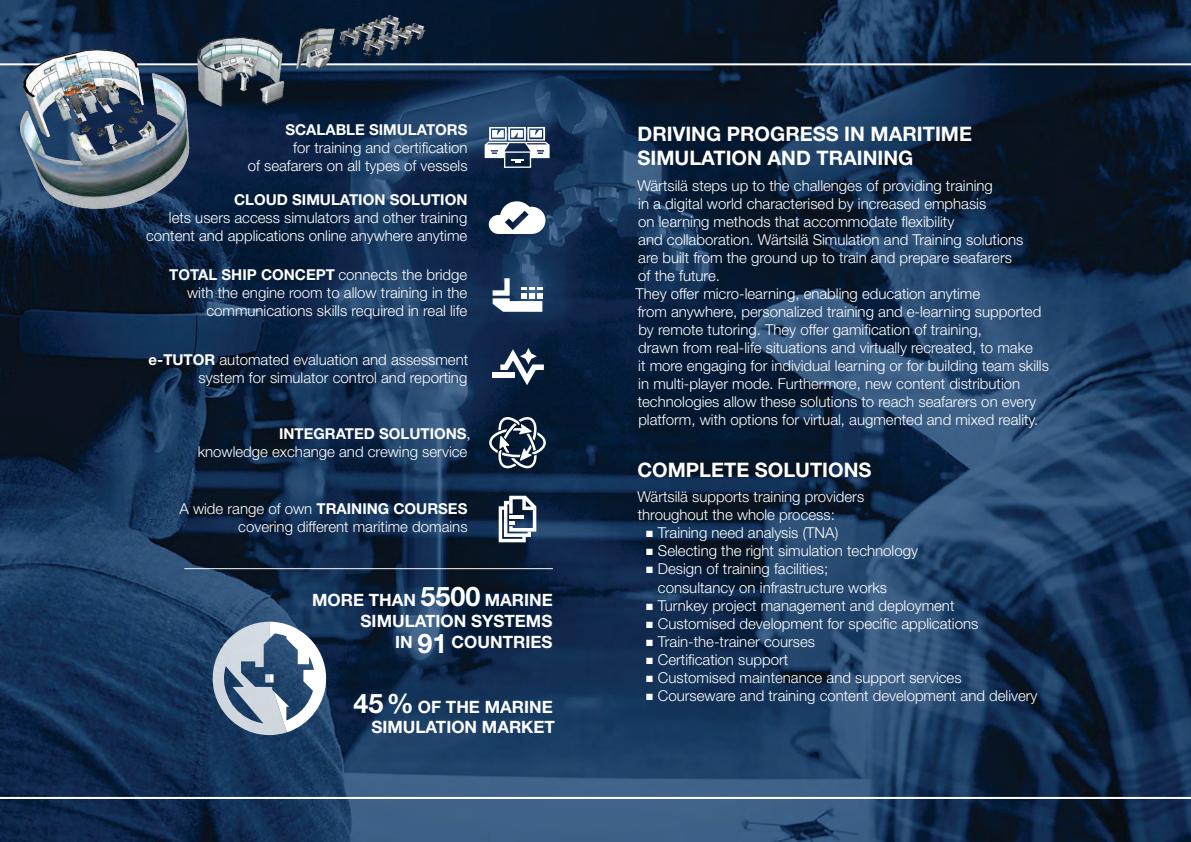
<style>
.page{position:relative;width:1191px;height:842px;background:#fff}
.page>*{position:absolute;margin:0;border:0;box-sizing:border-box;transform-origin:0 0}
.t1{font:700 20px/24px "Helvetica Neue LT Std";color:#fff}
.t2{font:700 17px/21px "Helvetica Neue LT Std";color:#fff;text-align:right}
.t3{font:300 15px/18px "Helvetica Neue LT Std";color:#fff;text-align:right}
.t4{font:700 15px "Helvetica Neue LT Std";color:#fff}
.s1{font-weight:700}
.s2{font-family:"Minion Pro";font-weight:400}
.s3{font-size:27px}
.s4{font-family:"Arial Narrow";font-weight:400;font-size:13.5px}
</style>
<div class="page">
<img style="left:0;top:0;width:1191px;height:842px">
<hr style="left:0;top:63px;width:1191px;height:2px;background:#fff">
<img style="left:1px;top:0;width:438px;height:242px">
<hr style="left:0;top:797px;width:1191px;height:2px;background:#fff">
<hr style="left:184px;top:568px;width:369px;height:1px;background:#fff">
<svg style="left:489px;top:416px;width:57px;height:54px"></svg>
<svg style="left:499px;top:496px;width:37px;height:46px"></svg>
<svg style="left:489px;top:199px;width:57px;height:35px"></svg>
<svg style="left:484px;top:127px;width:65px;height:41px"></svg>
<svg style="left:213px;top:622px;width:113px;height:113px"></svg>
<svg style="left:492px;top:278px;width:50px;height:34px"></svg>
<svg style="left:500px;top:348px;width:44px;height:37px"></svg>
<div style="left:492px;top:373px;width:22px;height:5px;background:#fff"></div>
<p class="t4" style="left:285px;top:121px;width:183px">SCALABLE SIMULATORS</p>
<p class="t3" style="left:248px;top:139px;width:221px">for training and certification<br>of seafarers on all types of vessels</p>
<p class="t4" style="left:234px;top:190px;width:235px">CLOUD SIMULATION SOLUTION</p>
<p class="t3" style="left:146px;top:208px;width:323px">lets users access simulators and other training content and applications online anywhere anytime</p>
<p class="t3" style="left:169px;top:265px;width:299px"><span class="s1">TOTAL SHIP CONCEPT</span> connects the bridge with the engine room to allow training in the communications skills required in real life</p>
<p class="t3" style="left:149px;top:350px;width:321px"><span class="s1">e-TUTOR</span> automated evaluation and assessment system for simulator control and reporting</p>
<p class="t3" style="left:198px;top:424px;width:274px"><span class="s1">INTEGRATED SOLUTIONS</span><span class="s2">,<br></span>knowledge exchange and crewing service</p>
<p class="t3" style="left:179px;top:500px;width:289px">A wide range of own <span class="s1">TRAINING COURSES </span>covering different maritime domains</p>
<p class="t2" style="left:312px;top:589px;width:242px">MORE THAN <span class="s3">5500</span> MARINE<br>SIMULATION SYSTEMS<br>IN <span class="s3">91</span> COUNTRIES</p>
<p class="t2" style="left:353px;top:696px;width:203px;line-height:20.4px"><span class="s3">45%</span> OF THE MARINE<br>SIMULATION MARKET</p>
<h1 class="t1" style="left:637px;top:122px;width:336px">DRIVING PROGRESS IN MARITIME<br>SIMULATION AND TRAINING</h1>
<p class="t3" style="left:635px;top:177px;width:415px;text-align:left">Wärtsilä steps up to the challenges of providing training<br>in a digital world characterised by increased emphasis<br>on learning methods that accommodate flexibility<br>and collaboration. Wärtsilä Simulation and Training solutions<br>are built from the ground up to train and prepare seafarers<br>of the future.<br>They offer micro-learning, enabling education anytime<br>from anywhere, personalized training and e-learning supported by remote tutoring. They offer gamification of training,<br>drawn from real-life situations and virtually recreated, to make<br>it more engaging for individual learning or for building team skills in multi-player mode. Furthermore, new content distribution technologies allow these solutions to reach seafarers on every platform, with options for virtual, augmented and mixed reality.</p>
<h1 class="t1" style="left:637px;top:457px;width:236px">COMPLETE SOLUTIONS</h1>
<p class="t3" style="left:637px;top:488px;width:228px;text-align:left">Wärtsilä supports training providers throughout the whole process:</p>
<p class="t3" style="left:646px;top:524px;width:193px"><span class="s4">■</span> Training need analysis (TNA)</p>
<p class="t3" style="left:646px;top:542px;width:273px"><span class="s4">■</span> Selecting the right simulation technology</p>
<p class="t3" style="left:658px;top:560px;width:231px;text-align:left;text-indent:-11px"><span class="s4">■</span> Design of training facilities; consultancy on infrastructure works</p>
<p class="t3" style="left:646px;top:596px;width:309px"><span class="s4">■</span> Turnkey project management and deployment</p>
<p class="t3" style="left:646px;top:614px;width:333px"><span class="s4">■</span> Customised development for specific applications</p>
<p class="t3" style="left:646px;top:632px;width:170px"><span class="s4">■</span> Train-the-trainer courses</p>
<p class="t3" style="left:646px;top:650px;width:143px"><span class="s4">■</span> Certification support</p>
<p class="t3" style="left:646px;top:668px;width:316px"><span class="s4">■</span> Customised maintenance and support services</p>
<p class="t3" style="left:646px;top:686px;width:392px"><span class="s4">■</span> Courseware and training content development and delivery</p>
</div>
